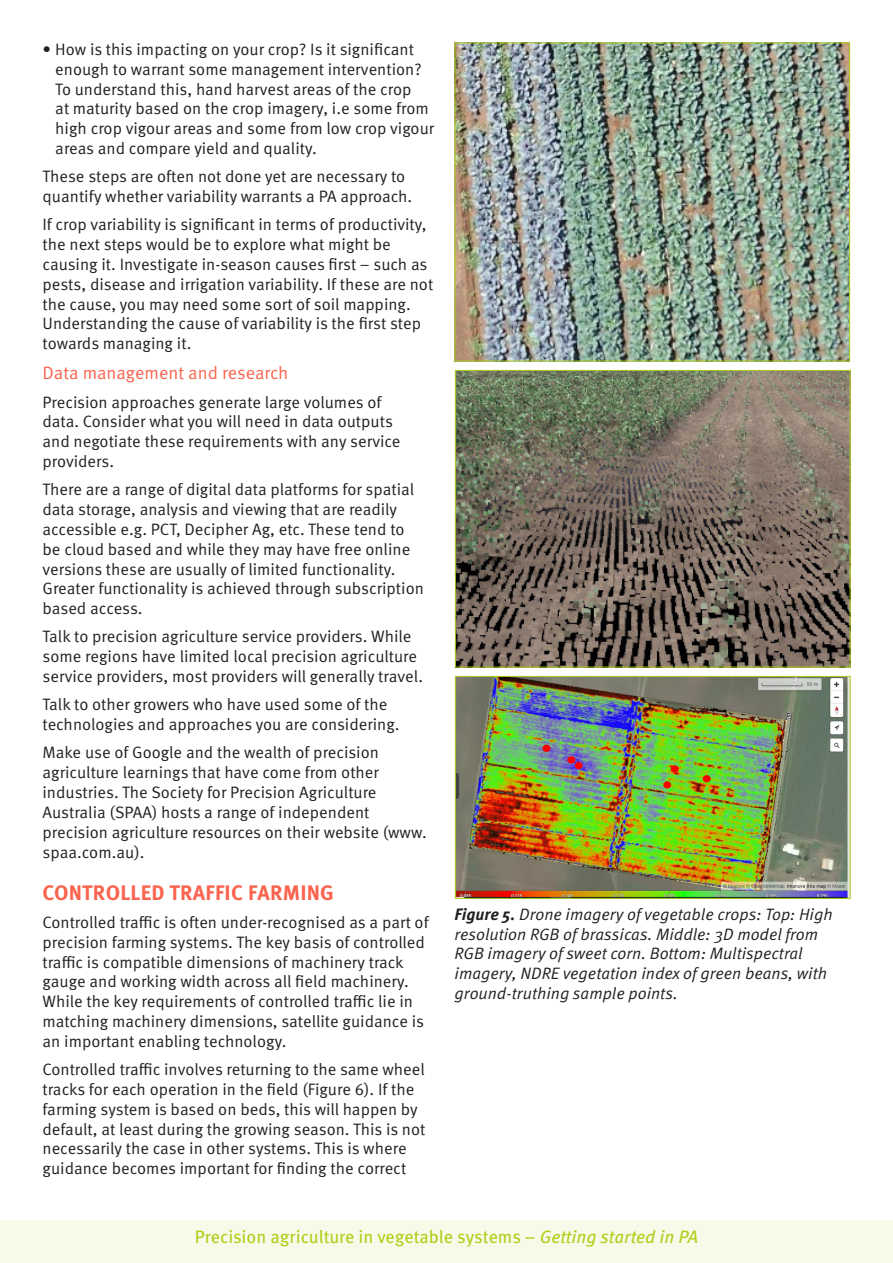
<style>
.page{position:relative;width:893px;height:1263px;background:#fff}
.page>*{position:absolute;margin:0;border:0;box-sizing:border-box;transform-origin:0 0}
.DAF_subb-section_hea{font:700 21px "Meta OT";letter-spacing:.01em;color:#fa634d}
.t1{font:18px "Meta Pro";letter-spacing:-.005em;color:#b0cf1c}
.DAF_factsheet_subhea{font:18px "Meta OT";color:#fa634d}
.DAF_Factsheet_body{font:16.5px/19.8px "Meta OT";color:#231f20}
.DAF_Factsheet_body-2{font:italic 16.5px/19.8px "Meta OT";color:#231f20}
.s1{font-weight:700}
.s2{font-style:italic}
</style>
<div class="page">
<img style="left:456px;top:45px;width:392px;height:314px">
<div style="left:454px;top:43px;width:396px;height:318px;border:1px solid #b0cf1c"></div>
<img style="left:457px;top:372px;width:391px;height:293px">
<div style="left:455px;top:370px;width:395px;height:297px;border:1px solid #b0cf1c"></div>
<img style="left:457px;top:678px;width:391px;height:219px">
<div style="left:455px;top:676px;width:395px;height:223px;border:1px solid #b0cf1c"></div>
<div style="left:0;top:1221px;width:893px;height:42px;background:#f7fae8"></div>
<p class="DAF_Factsheet_body" style="left:55px;top:40px;width:380px;text-indent:-13px">• How is this impacting on your crop? Is it significant enough to warrant some management intervention?<br>To understand this, hand harvest areas of the crop<br>at maturity based on the crop imagery, i.e some from high crop vigour areas and some from low crop vigour areas and compare yield and quality.</p>
<p class="DAF_Factsheet_body" style="left:43px;top:167px;width:371px">These steps are often not done yet are necessary to quantify whether variability warrants a PA approach.</p>
<p class="DAF_Factsheet_body" style="left:43px;top:215px;width:392px">If crop variability is significant in terms of productivity, the next steps would be to explore what might be causing it. Investigate in-season causes first – such as pests, disease and irrigation variability. If these are not the cause, you may need some sort of soil mapping.<br>Understanding the cause of variability is the first step towards managing it.</p>
<p class="DAF_factsheet_subhea" style="left:43px;top:362px;width:247px">Data management and research</p>
<p class="DAF_Factsheet_body" style="left:43px;top:392px;width:359px">Precision approaches generate large volumes of data. Consider what you will need in data outputs and negotiate these requirements with any service providers.</p>
<p class="DAF_Factsheet_body" style="left:43px;top:480px;width:383px">There are a range of digital data platforms for spatial data storage, analysis and viewing that are readily accessible e.g. PCT, Decipher Ag, etc. These tend to be cloud based and while they may have free online versions these are usually of limited functionality.<br>Greater functionality is achieved through subscription based access.</p>
<p class="DAF_Factsheet_body" style="left:43px;top:627px;width:382px">Talk to precision agriculture service providers. While some regions have limited local precision agriculture service providers, most providers will generally travel.</p>
<p class="DAF_Factsheet_body" style="left:43px;top:695px;width:358px">Talk to other growers who have used some of the technologies and approaches you are considering.</p>
<p class="DAF_Factsheet_body" style="left:43px;top:743px;width:386px">Make use of Google and the wealth of precision agriculture learnings that have come from other industries. The Society for Precision Agriculture Australia (SPAA) hosts a range of independent precision agriculture resources on their website (www. spaa.com.au).</p>
<p class="DAF_subb-section_hea" style="left:43px;top:879px;width:293px">CONTROLLED TRAFFIC FARMING</p>
<p class="DAF_Factsheet_body" style="left:43px;top:913px;width:388px">Controlled traffic is often under-recognised as a part of precision farming systems. The key basis of controlled traffic is compatible dimensions of machinery track gauge and working width across all field machinery.<br>While the key requirements of controlled traffic lie in matching machinery dimensions, satellite guidance is an important enabling technology.</p>
<p class="DAF_Factsheet_body" style="left:43px;top:1060px;width:384px">Controlled traffic involves returning to the same wheel tracks for each operation in the field (Figure 6). If the farming system is based on beds, this will happen by default, at least during the growing season. This is not necessarily the case in other systems. This is where guidance becomes important for finding the correct</p>
<p class="DAF_Factsheet_body-2" style="left:454px;top:904px;width:380px"><span class="s1">Figure 5.</span> Drone imagery of vegetable crops: Top: High resolution RGB of brassicas. Middle: 3D model from RGB imagery of sweet corn. Bottom: Multispectral imagery, NDRE vegetation index of green beans, with ground-truthing sample points.</p>
<p class="t1" style="left:195px;top:1223px;width:505px">Precision agriculture in vegetable systems – <span class="s2">Getting started in PA</span></p>
</div>
